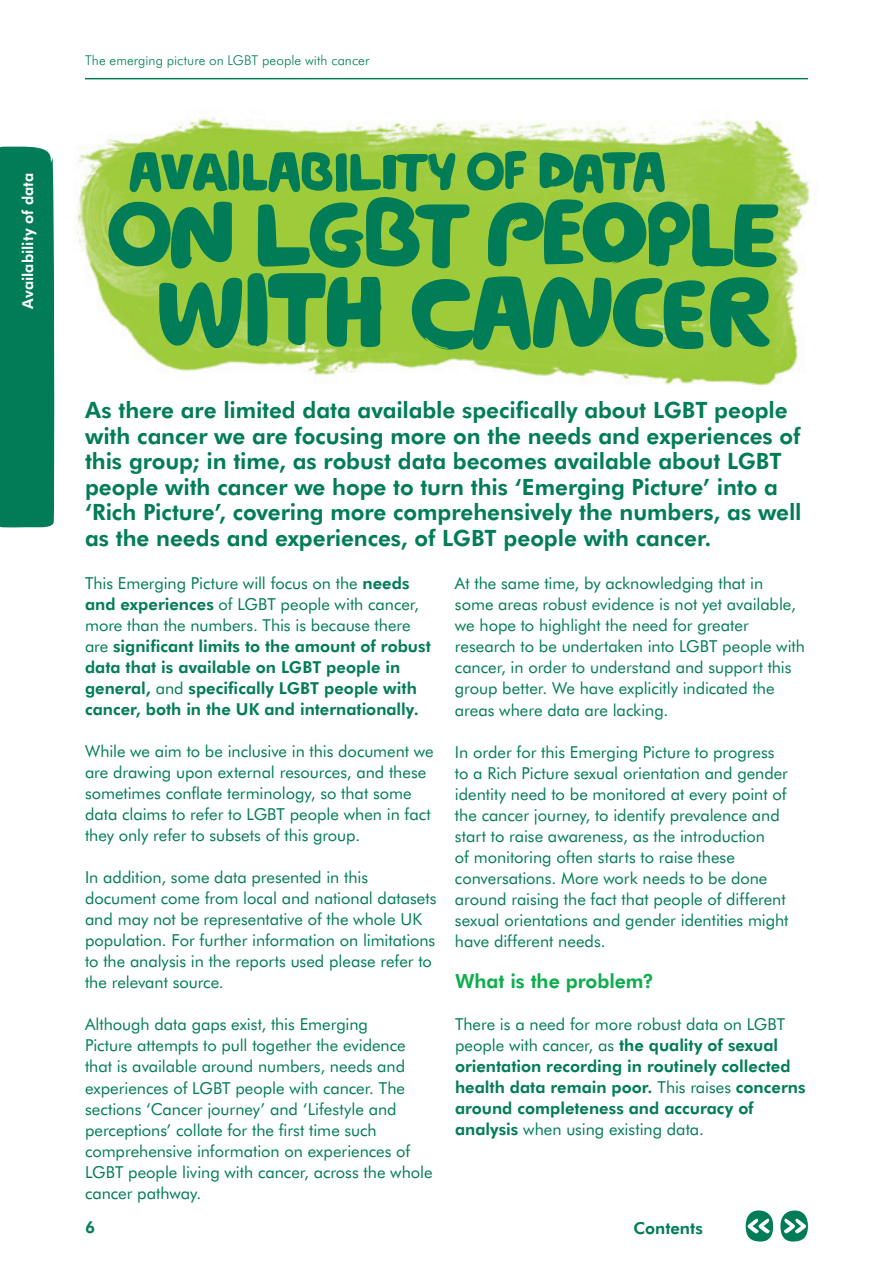
<style>
.page{position:relative;width:893px;height:1263px;background:#fff}
.page>*{position:absolute;margin:0;border:0;box-sizing:border-box;transform-origin:0 0}
.t1{font:800 22.5px/25.5px "Futura BT";letter-spacing:-.005em;color:#007d57}
.t2{font:800 19.5px "Futura BT";color:#0cae4c}
.t3{font:16.5px/21px "Futura BT";color:#007d57}
.t4{font:800 16.5px/21px "Futura BT";color:#007d57}
.t5{font:800 15px "Futura BT";color:#fff}
.t6{font:300 13.5px "Futura BT";letter-spacing:.005em;color:#007d57}
.s1{font-weight:400}
</style>
<div class="page">
<hr style="left:85px;top:78px;width:723px;height:1px;background:#007d57">
<img style="left:75px;top:117px;width:735px;height:269px">
<div style="left:0;top:147px;width:55px;height:381px;background:#007d57"></div>
<svg style="left:159px;top:272px;width:613px;height:78px;background:#49a04b"></svg>
<svg style="left:108px;top:197px;width:670px;height:75px;background:#51a549"></svg>
<svg style="left:130px;top:149px;width:535px;height:45px;background:#4fa44a"></svg>
<svg style="left:746px;top:1210px;width:27px;height:31px"></svg>
<svg style="left:780px;top:1210px;width:28px;height:31px"></svg>
<p class="t5" style="left:19px;top:309px;width:137px;rotate:-90deg">Availability of data</p>
<p class="t6" style="left:85px;top:52px;width:286px">The emerging picture on LGBT people with cancer</p>
<p class="t1" style="left:85px;top:397px;width:718px">As there are limited data available specifically about LGBT people with cancer we are focusing more on the needs and experiences of this group; in time, as robust data becomes available about LGBT people with cancer we hope to turn this ‘Emerging Picture’ into a ‘Rich Picture’, covering more comprehensively the numbers, as well as the needs and experiences, of LGBT people with cancer.</p>
<p class="t4" style="left:85px;top:573px;width:347px"><span class="s1">This Emerging Picture will focus on the</span> needs and experiences <span class="s1">of LGBT people with cancer, more than the numbers. This is because there are</span> significant limits to the amount of robust data that is available on LGBT people in general, <span class="s1">and</span> specifically LGBT people with cancer, both in the UK and internationally.</p>
<p class="t3" style="left:85px;top:741px;width:350px">While we aim to be inclusive in this document we are drawing upon external resources, and these sometimes conflate terminology, so that some data claims to refer to LGBT people when in fact they only refer to subsets of this group.</p>
<p class="t3" style="left:85px;top:867px;width:353px">In addition, some data presented in this document come from local and national datasets and may not be representative of the whole UK population. For further information on limitations to the analysis in the reports used please refer to the relevant source.</p>
<p class="t3" style="left:85px;top:1014px;width:349px">Although data gaps exist, this Emerging<br>Picture attempts to pull together the evidence that is available around numbers, needs and experiences of LGBT people with cancer. The sections ‘Cancer journey’ and ‘Lifestyle and perceptions’ collate for the first time such comprehensive information on experiences of LGBT people living with cancer, across the whole cancer pathway.</p>
<p class="t4" style="left:85px;top:1217px;width:12px">6</p>
<p class="t3" style="left:455px;top:573px;width:352px">At the same time, by acknowledging that in some areas robust evidence is not yet available, we hope to highlight the need for greater research to be undertaken into LGBT people with cancer, in order to understand and support this group better. We have explicitly indicated the areas where data are lacking.</p>
<p class="t3" style="left:455px;top:741px;width:335px">In order for this Emerging Picture to progress to a Rich Picture sexual orientation and gender identity need to be monitored at every point of the cancer journey, to identify prevalence and start to raise awareness, as the introduction<br>of monitoring often starts to raise these conversations. More work needs to be done around raising the fact that people of different sexual orientations and gender identities might have different needs.</p>
<p class="t2" style="left:455px;top:969px;width:200px">What is the problem?</p>
<p class="t4" style="left:455px;top:1014px;width:352px"><span class="s1">There is a need for more robust data on LGBT people with cancer, as</span> the quality of sexual orientation recording in routinely collected health data remain poor. <span class="s1">This raises</span> concerns around completeness and accuracy of analysis <span class="s1">when using existing data.</span></p>
<p class="t4" style="left:633px;top:1217px;width:71px">Contents</p>
</div>
